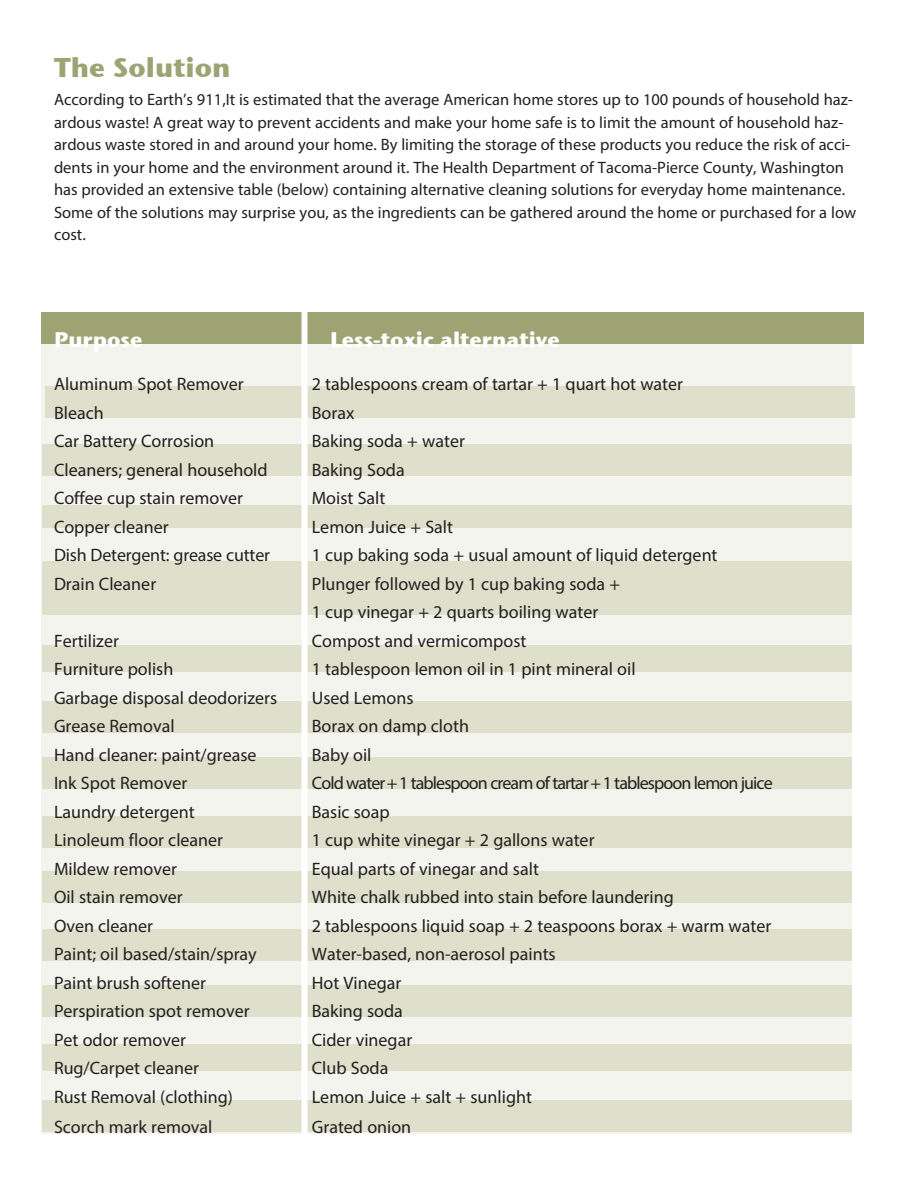
<style>
.page{position:relative;width:918px;height:1188px;background:#fff}
.page>*{position:absolute;margin:0;border:0;box-sizing:border-box;transform-origin:0 0}
.t1{font:700 27px "Stone Sans ITC";color:#9ea374}
.t2{font:700 21px "Stone Sans ITC";color:#fff}
.t3{font:18px "Myriad Pro";color:#231f20}
.t4{font:18px "Myriad Pro";letter-spacing:-.05em;color:#231f20}
.t5{font:16.5px/22.5px "Myriad Pro";color:#231f20}
</style>
<div class="page">
<div style="left:42px;top:312px;width:810px;height:821px;background:#f3f4ed"></div>
<div style="left:42px;top:1100px;width:810px;height:32px;background:#dee0cc"></div>
<div style="left:42px;top:1044px;width:810px;height:26px;background:#dee0cc"></div>
<div style="left:42px;top:986px;width:810px;height:31px;background:#dee0cc"></div>
<div style="left:42px;top:929px;width:810px;height:32px;background:#dee0cc"></div>
<div style="left:42px;top:871px;width:810px;height:32px;background:#dee0cc"></div>
<div style="left:42px;top:816px;width:810px;height:31px;background:#dee0cc"></div>
<div style="left:42px;top:758px;width:810px;height:31px;background:#dee0cc"></div>
<div style="left:42px;top:701px;width:810px;height:31px;background:#dee0cc"></div>
<div style="left:42px;top:646px;width:810px;height:26px;background:#dee0cc"></div>
<div style="left:42px;top:561px;width:810px;height:54px;background:#dee0cc"></div>
<div style="left:42px;top:506px;width:810px;height:22px;background:#dee0cc"></div>
<div style="left:42px;top:444px;width:810px;height:31px;background:#dee0cc"></div>
<div style="left:45px;top:387px;width:810px;height:31px;background:#dee0cc"></div>
<div style="left:42px;top:312px;width:822px;height:31px;background:#9ea374"></div>
<div style="left:302px;top:302px;width:6px;height:868px;background:#fff"></div>
<p class="t1" style="left:54px;top:43px;width:178px">The Solution</p>
<p class="t5" style="left:54px;top:88px;width:804px">According to Earth’s 911,It is estimated that the average American home stores up to 100 pounds of household haz&shy;ardous waste! A great way to prevent accidents and make your home safe is to limit the amount of household haz&shy;ardous waste stored in and around your home. By limiting the storage of these products you reduce the risk of acci&shy;dents in your home and the environment around it. The Health Department of Tacoma-Pierce County, Washington has provided an extensive table (below) containing alternative cleaning solutions for everyday home maintenance.<br>Some of the solutions may surprise you, as the ingredients can be gathered around the home or purchased for a low cost.</p>
<p class="t2" style="left:54px;top:321px;width:90px">Purpose</p>
<p class="t2" style="left:330px;top:321px;width:231px">Less-toxic alternative</p>
<p class="t3" style="left:54px;top:373px;width:191px">Aluminum Spot Remover</p>
<p class="t3" style="left:312px;top:373px;width:373px">2 tablespoons cream of tartar + 1 quart hot water</p>
<p class="t3" style="left:54px;top:401px;width:51px">Bleach</p>
<p class="t3" style="left:312px;top:401px;width:44px">Borax</p>
<p class="t3" style="left:54px;top:430px;width:162px">Car Battery Corrosion</p>
<p class="t3" style="left:312px;top:430px;width:155px">Baking soda + water</p>
<p class="t3" style="left:54px;top:458px;width:215px">Cleaners; general household</p>
<p class="t3" style="left:312px;top:458px;width:94px">Baking Soda</p>
<p class="t3" style="left:54px;top:487px;width:190px">Coffee cup stain remover</p>
<p class="t3" style="left:312px;top:487px;width:75px">Moist Salt</p>
<p class="t3" style="left:54px;top:515px;width:116px">Copper cleaner</p>
<p class="t3" style="left:312px;top:515px;width:143px">Lemon Juice + Salt</p>
<p class="t3" style="left:54px;top:544px;width:218px">Dish Detergent: grease cutter</p>
<p class="t3" style="left:312px;top:544px;width:407px">1 cup baking soda + usual amount of liquid detergent</p>
<p class="t3" style="left:54px;top:572px;width:104px">Drain Cleaner</p>
<p class="t3" style="left:312px;top:572px;width:310px">Plunger followed by 1 cup baking soda +</p>
<p class="t3" style="left:312px;top:601px;width:288px">1 cup vinegar + 2 quarts boiling water</p>
<p class="t3" style="left:54px;top:629px;width:66px">Fertilizer</p>
<p class="t3" style="left:312px;top:629px;width:216px">Compost and vermicompost</p>
<p class="t3" style="left:54px;top:658px;width:121px">Furniture polish</p>
<p class="t3" style="left:312px;top:658px;width:325px">1 tablespoon lemon oil in 1 pint mineral oil</p>
<p class="t3" style="left:54px;top:686px;width:225px">Garbage disposal deodorizers</p>
<p class="t3" style="left:312px;top:686px;width:103px">Used Lemons</p>
<p class="t3" style="left:54px;top:715px;width:122px">Grease Removal</p>
<p class="t3" style="left:312px;top:715px;width:159px">Borax on damp cloth</p>
<p class="t3" style="left:54px;top:743px;width:204px">Hand cleaner: paint/grease</p>
<p class="t3" style="left:312px;top:743px;width:61px">Baby oil</p>
<p class="t3" style="left:54px;top:772px;width:135px">Ink Spot Remover</p>
<p class="t4" style="left:312px;top:772px;width:462px">Cold water + 1 tablespoon cream of tartar + 1 tablespoon lemon juice</p>
<p class="t3" style="left:54px;top:800px;width:142px">Laundry detergent</p>
<p class="t3" style="left:312px;top:800px;width:79px">Basic soap</p>
<p class="t3" style="left:54px;top:829px;width:171px">Linoleum floor cleaner</p>
<p class="t3" style="left:312px;top:829px;width:284px">1 cup white vinegar + 2 gallons water</p>
<p class="t3" style="left:54px;top:857px;width:124px">Mildew remover</p>
<p class="t3" style="left:312px;top:857px;width:229px">Equal parts of vinegar and salt</p>
<p class="t3" style="left:54px;top:886px;width:130px">Oil stain remover</p>
<p class="t3" style="left:312px;top:886px;width:363px">White chalk rubbed into stain before laundering</p>
<p class="t3" style="left:54px;top:914px;width:101px">Oven cleaner</p>
<p class="t3" style="left:312px;top:914px;width:461px">2 tablespoons liquid soap + 2 teaspoons borax + warm water</p>
<p class="t3" style="left:54px;top:943px;width:204px">Paint; oil based/stain/spray</p>
<p class="t3" style="left:312px;top:943px;width:245px">Water-based, non-aerosol paints</p>
<p class="t3" style="left:54px;top:971px;width:154px">Paint brush softener</p>
<p class="t3" style="left:312px;top:971px;width:91px">Hot Vinegar</p>
<p class="t3" style="left:54px;top:1000px;width:197px">Perspiration spot remover</p>
<p class="t3" style="left:312px;top:1000px;width:93px">Baking soda</p>
<p class="t3" style="left:54px;top:1028px;width:134px">Pet odor remover</p>
<p class="t3" style="left:312px;top:1028px;width:102px">Cider vinegar</p>
<p class="t3" style="left:54px;top:1057px;width:147px">Rug/Carpet cleaner</p>
<p class="t3" style="left:312px;top:1057px;width:78px">Club Soda</p>
<p class="t3" style="left:54px;top:1085px;width:180px">Rust Removal (clothing)</p>
<p class="t3" style="left:312px;top:1085px;width:222px">Lemon Juice + salt + sunlight</p>
<p class="t3" style="left:54px;top:1115px;width:160px">Scorch mark removal</p>
<p class="t3" style="left:312px;top:1115px;width:101px">Grated onion</p>
</div>
